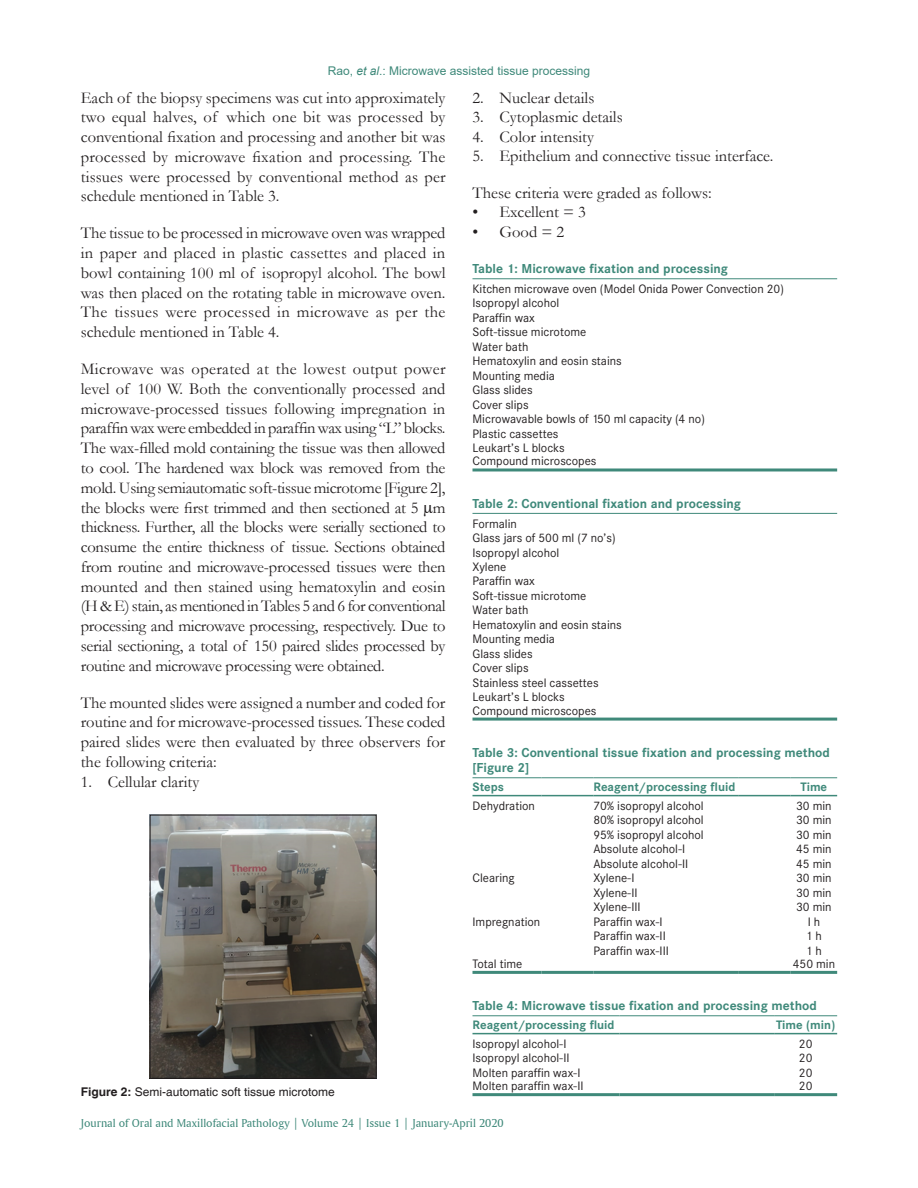
<style>
.page{position:relative;width:918px;height:1188px;background:#fff}
.page>*{position:absolute;margin:0;border:0;box-sizing:border-box;transform-origin:0 0}
.TX{font:16.5px/19.8px "Garamond";color:#231f20;text-align:justify}
.L{font:16.5px "Garamond";color:#231f20}
.LL{font:16.5px "Garamond";color:#231f20}
.TT{font:700 12.75px/15.3px "Corporate SBQ";color:#3f897a}
.TB{font:12px "Corporate SBQ";color:#231f20}
.TBL{font:12px "Corporate SBQ";color:#231f20}
.t1{font:12px "Amerigo BT Roman A";color:#3f897a}
.TCH{font:700 12px "Corporate SBQ";color:#3f897a}
.t2{font:12px "Arial";color:#3f897a}
.FGC{font:12px "Helvetica";color:#231f20}
.s1{font-style:italic}
.s2{font-weight:700}
</style>
<div class="page">
<img style="left:152px;top:817px;width:222px;height:259px">
<div style="left:150px;top:815px;width:226px;height:263px;border:1px solid #231f20"></div>
<hr style="left:472px;top:279px;width:365px;height:1px;background:#3f897a">
<hr style="left:472px;top:468px;width:365px;height:3px;background:#3f897a">
<hr style="left:472px;top:513px;width:365px;height:1px;background:#3f897a">
<hr style="left:472px;top:718px;width:365px;height:3px;background:#3f897a">
<hr style="left:472px;top:971px;width:70px;height:3px;background:#3f897a">
<hr style="left:542px;top:971px;width:51px;height:3px;background:#3f897a">
<hr style="left:593px;top:971px;width:146px;height:3px;background:#3f897a">
<hr style="left:739px;top:971px;width:52px;height:3px;background:#3f897a">
<hr style="left:791px;top:971px;width:46px;height:3px;background:#3f897a">
<hr style="left:472px;top:778px;width:70px;height:1px;background:#3f897a">
<hr style="left:542px;top:778px;width:51px;height:1px;background:#3f897a">
<hr style="left:593px;top:778px;width:146px;height:1px;background:#3f897a">
<hr style="left:739px;top:778px;width:52px;height:1px;background:#3f897a">
<hr style="left:791px;top:778px;width:46px;height:1px;background:#3f897a">
<hr style="left:472px;top:795px;width:70px;height:1px;background:#3f897a">
<hr style="left:542px;top:795px;width:51px;height:1px;background:#3f897a">
<hr style="left:593px;top:795px;width:146px;height:1px;background:#3f897a">
<hr style="left:739px;top:795px;width:52px;height:1px;background:#3f897a">
<hr style="left:791px;top:795px;width:46px;height:1px;background:#3f897a">
<hr style="left:472px;top:1093px;width:148px;height:3px;background:#3f897a">
<hr style="left:620px;top:1093px;width:154px;height:3px;background:#3f897a">
<hr style="left:774px;top:1093px;width:63px;height:3px;background:#3f897a">
<hr style="left:472px;top:1016px;width:148px;height:1px;background:#3f897a">
<hr style="left:620px;top:1016px;width:154px;height:1px;background:#3f897a">
<hr style="left:774px;top:1016px;width:63px;height:1px;background:#3f897a">
<hr style="left:472px;top:1033px;width:148px;height:1px;background:#3f897a">
<hr style="left:620px;top:1033px;width:154px;height:1px;background:#3f897a">
<hr style="left:774px;top:1033px;width:63px;height:1px;background:#3f897a">
<p class="t2" style="left:328px;top:62px;width:264px">Rao, <span class="s1">et al</span>.: Microwave assisted tissue processing</p>
<p class="TX" style="left:81px;top:87px;width:366px">Each of the biopsy specimens was cut into approximately two equal halves, of which one bit was processed by conventional fixation and processing and another bit was processed by microwave fixation and processing. The tissues were processed by conventional method as per schedule mentioned in Table 3.</p>
<p class="TX" style="left:81px;top:223px;width:366px">The tissue to be processed in microwave oven was wrapped in paper and placed in plastic cassettes and placed in bowl containing 100 ml of isopropyl alcohol. The bowl was then placed on the rotating table in microwave oven.<br>The tissues were processed in microwave as per the schedule mentioned in Table 4.</p>
<p class="TX" style="left:81px;top:359px;width:366px">Microwave was operated at the lowest output power level of 100 W. Both the conventionally processed and microwave‑processed tissues following impregnation in paraffin wax were embedded in paraffin wax using “L” blocks.<br>The wax‑filled mold containing the tissue was then allowed to cool. The hardened wax block was removed from the mold. Using semiautomatic soft‑tissue microtome [Figure 2], the blocks were first trimmed and then sectioned at 5 m thickness. Further, all the blocks were serially sectioned to consume the entire thickness of tissue. Sections obtained from routine and microwave‑processed tissues were then mounted and then stained using hematoxylin and eosin (H &amp; E) stain, as mentioned in Tables 5 and 6 for conventional processing and microwave processing, respectively. Due to serial sectioning, a total of 150 paired slides processed by routine and microwave processing were obtained.</p>
<p class="TX" style="left:81px;top:692px;width:366px">The mounted slides were assigned a number and coded for routine and for microwave‑processed tissues. These coded paired slides were then evaluated by three observers for the following criteria:</p>
<p class="L" style="left:81px;top:770px;width:120px">1. Cellular clarity</p>
<p class="FGC" style="left:81px;top:1085px;width:256px"><span class="s2">Figure 2:</span> Semi-automatic soft tissue microtome</p>
<p class="L" style="left:472px;top:86px;width:123px">2. Nuclear details</p>
<p class="L" style="left:472px;top:106px;width:152px">3. Cytoplasmic details</p>
<p class="L" style="left:472px;top:125px;width:123px">4. Color intensity</p>
<p class="LL" style="left:472px;top:145px;width:302px">5. Epithelium and connective tissue interface.</p>
<p class="TX" style="left:472px;top:182px;width:241px">These criteria were graded as follows:</p>
<p class="L" style="left:472px;top:201px;width:115px">• Excellent = 3</p>
<p class="L" style="left:472px;top:221px;width:93px">• Good = 2</p>
<p class="TT" style="left:472px;top:262px;width:257px">Table 1: Microwave fixation and processing</p>
<p class="TB" style="left:472px;top:282px;width:313px">Kitchen microwave oven (Model Onida Power Convection 20)</p>
<p class="TB" style="left:472px;top:296px;width:88px">Isopropyl alcohol</p>
<p class="TB" style="left:472px;top:311px;width:64px">Paraffin wax</p>
<p class="TB" style="left:472px;top:325px;width:115px">Soft‑tissue microtome</p>
<p class="TB" style="left:472px;top:340px;width:57px">Water bath</p>
<p class="TB" style="left:472px;top:354px;width:151px">Hematoxylin and eosin stains</p>
<p class="TB" style="left:472px;top:369px;width:84px">Mounting media</p>
<p class="TB" style="left:472px;top:383px;width:62px">Glass slides</p>
<p class="TB" style="left:472px;top:398px;width:58px">Cover slips</p>
<p class="TB" style="left:472px;top:412px;width:234px">Microwavable bowls of 150 ml capacity (4 no)</p>
<p class="TB" style="left:472px;top:426px;width:87px">Plastic cassettes</p>
<p class="TB" style="left:472px;top:441px;width:94px">Leukart’s L blocks</p>
<p class="TBL" style="left:472px;top:454px;width:126px">Compound microscopes</p>
<p class="TT" style="left:472px;top:496px;width:270px">Table 2: Conventional fixation and processing</p>
<p class="TB" style="left:472px;top:516px;width:46px">Formalin</p>
<p class="TB" style="left:472px;top:531px;width:145px">Glass jars of 500 ml (7 no’s)</p>
<p class="TB" style="left:472px;top:545px;width:88px">Isopropyl alcohol</p>
<p class="TB" style="left:472px;top:560px;width:36px">Xylene</p>
<p class="TB" style="left:472px;top:574px;width:64px">Paraffin wax</p>
<p class="TB" style="left:472px;top:589px;width:115px">Soft‑tissue microtome</p>
<p class="TB" style="left:472px;top:603px;width:57px">Water bath</p>
<p class="TB" style="left:472px;top:618px;width:151px">Hematoxylin and eosin stains</p>
<p class="TB" style="left:472px;top:632px;width:84px">Mounting media</p>
<p class="TB" style="left:472px;top:647px;width:62px">Glass slides</p>
<p class="TB" style="left:472px;top:661px;width:58px">Cover slips</p>
<p class="TB" style="left:472px;top:676px;width:128px">Stainless steel cassettes</p>
<p class="TB" style="left:472px;top:690px;width:94px">Leukart’s L blocks</p>
<p class="TBL" style="left:472px;top:703px;width:126px">Compound microscopes</p>
<p class="TT" style="left:472px;top:745px;width:359px">Table 3: Conventional tissue fixation and processing method [Figure 2]</p>
<p class="TCH" style="left:472px;top:779px;width:33px">Steps</p>
<p class="TCH" style="left:593px;top:779px;width:144px">Reagent/processing fluid</p>
<p class="TCH" style="left:801px;top:779px;width:28px">Time</p>
<p class="TB" style="left:472px;top:799px;width:64px">Dehydration</p>
<p class="TB" style="left:593px;top:799px;width:112px">70% isopropyl alcohol</p>
<p class="TB" style="left:796px;top:799px;width:37px">30 min</p>
<p class="TB" style="left:593px;top:813px;width:112px">80% isopropyl alcohol</p>
<p class="TB" style="left:796px;top:813px;width:37px">30 min</p>
<p class="TB" style="left:593px;top:828px;width:112px">95% isopropyl alcohol</p>
<p class="TB" style="left:796px;top:828px;width:37px">30 min</p>
<p class="TB" style="left:593px;top:842px;width:93px">Absolute alcohol‑I</p>
<p class="TB" style="left:796px;top:842px;width:37px">45 min</p>
<p class="TB" style="left:593px;top:856px;width:97px">Absolute alcohol‑II</p>
<p class="TB" style="left:796px;top:856px;width:37px">45 min</p>
<p class="TB" style="left:472px;top:871px;width:44px">Clearing</p>
<p class="TB" style="left:593px;top:871px;width:43px">Xylene‑I</p>
<p class="TB" style="left:796px;top:871px;width:37px">30 min</p>
<p class="TB" style="left:593px;top:885px;width:46px">Xylene‑II</p>
<p class="TB" style="left:796px;top:885px;width:37px">30 min</p>
<p class="TB" style="left:593px;top:900px;width:49px">Xylene‑III</p>
<p class="TB" style="left:796px;top:900px;width:37px">30 min</p>
<p class="TB" style="left:472px;top:914px;width:69px">Impregnation</p>
<p class="TB" style="left:593px;top:914px;width:71px">Paraffin wax‑I</p>
<p class="TB" style="left:808px;top:914px;width:14px">I h</p>
<p class="TB" style="left:593px;top:929px;width:74px">Paraffin wax‑II</p>
<p class="TB" style="left:806px;top:929px;width:18px">1 h</p>
<p class="TB" style="left:593px;top:943px;width:77px">Paraffin wax‑III</p>
<p class="TB" style="left:806px;top:943px;width:18px">1 h</p>
<p class="TBL" style="left:472px;top:957px;width:51px">Total time</p>
<p class="TBL" style="left:793px;top:957px;width:44px">450 min</p>
<p class="TT" style="left:472px;top:999px;width:346px">Table 4: Microwave tissue fixation and processing method</p>
<p class="TCH" style="left:472px;top:1017px;width:144px">Reagent/processing fluid</p>
<p class="TCH" style="left:776px;top:1017px;width:61px">Time (min)</p>
<p class="TB" style="left:472px;top:1037px;width:95px">Isopropyl alcohol‑I</p>
<p class="TB" style="left:799px;top:1037px;width:15px">20</p>
<p class="TB" style="left:472px;top:1051px;width:99px">Isopropyl alcohol‑II</p>
<p class="TB" style="left:799px;top:1051px;width:15px">20</p>
<p class="TB" style="left:472px;top:1066px;width:109px">Molten paraffin wax‑I</p>
<p class="TB" style="left:799px;top:1066px;width:15px">20</p>
<p class="TBL" style="left:472px;top:1079px;width:113px">Molten paraffin wax‑II</p>
<p class="TBL" style="left:799px;top:1079px;width:15px">20</p>
<p class="t1" style="left:81px;top:1116px;width:424px">Journal of Oral and Maxillofacial Pathology | Volume 24 | Issue 1 | January-April 2020</p>
</div>
